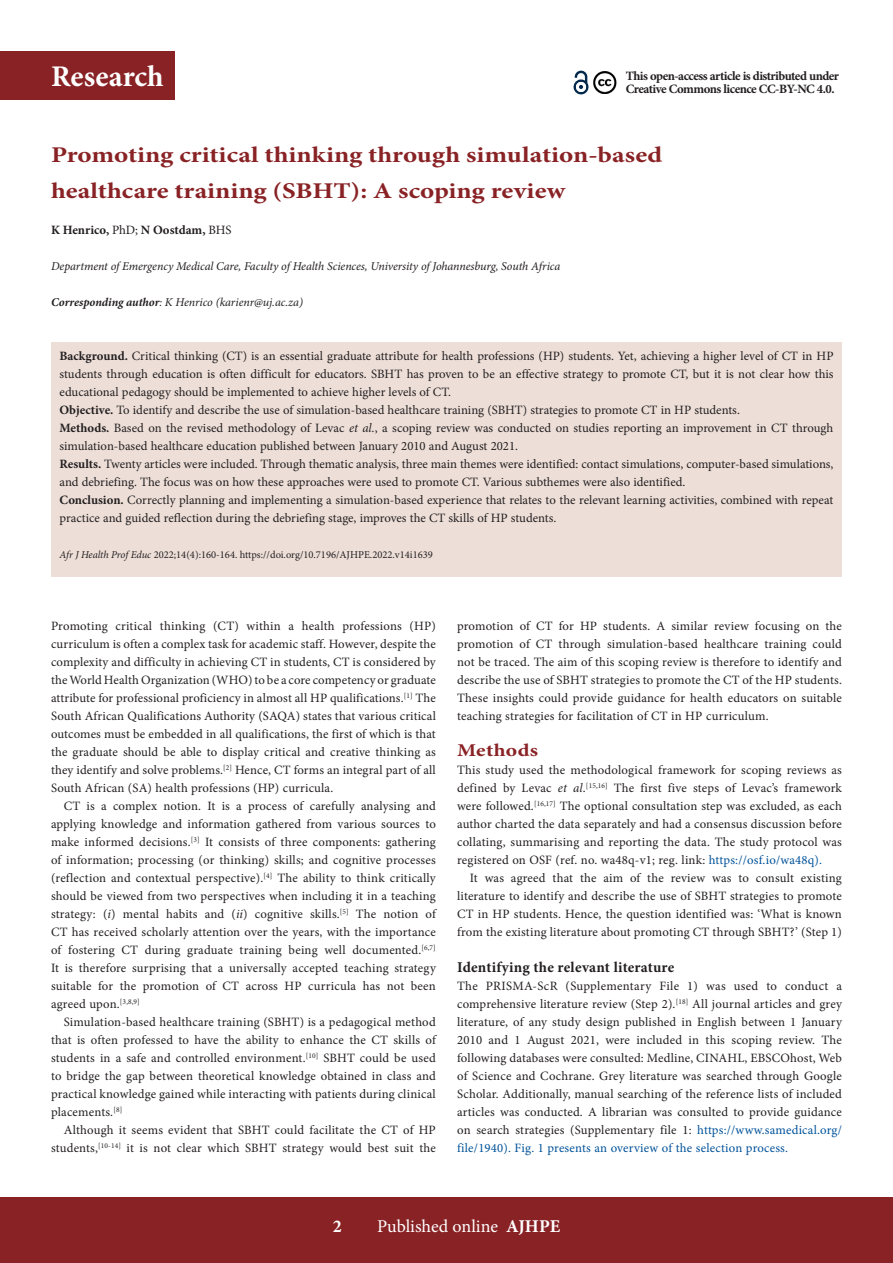
<style>
.page{position:relative;width:893px;height:1263px;background:#fff}
.page>*{position:absolute;margin:0;border:0;box-sizing:border-box;transform-origin:0 0}
.t1{font:700 30px "Minion Pro";color:#fff}
.A_HEAD{font:700 22.5px/36px "Minion Pro";color:#892225;scale:1.2 1}
.t2{font:18px "Minion Pro";letter-spacing:-.005em;color:#fff}
.B_HEAD{font:700 18px "Minion Pro";letter-spacing:.015em;color:#892225;scale:1.2 1}
.t3{font:700 18px "Minion Pro";color:#fff}
.C_HEAD{font:700 15px "Minion Pro";letter-spacing:.01em;color:#231f20}
.BODY_TEXT_1ST_PARAGR{font:12.75px/18px "Minion Pro";color:#231f20;text-align:justify}
.BODY_TEXT_INDENT{font:12.75px/18px "Minion Pro";letter-spacing:.015em;color:#231f20;text-align:justify}
.BODY_TEXT_1ST_PARAGR-2{font:700 12.75px/13.5px "Minion Pro";letter-spacing:-.04em;color:#231f20}
.AUTHORS_NAME{font:700 12.75px "Minion Pro";color:#231f20}
.AUTHOR_DETAILS{font:italic 12px "Minion Pro";letter-spacing:-.005em;color:#231f20}
.CORRESPONDING_AUTHOR{font:italic 12px "Minion Pro";letter-spacing:-.005em;color:#231f20}
.CITELINE{font:10.5px "Minion Pro";color:#231f20}
.s1{font-weight:400}
.s2{font-weight:700}
.s3{font-style:italic}
.s4{color:#01529a}
</style>
<div class="page">
<div style="left:0;top:1197px;width:893px;height:66px;background:#892225"></div>
<div style="left:0;top:51px;width:174px;height:49px;background:#892225"></div>
<div style="left:51px;top:342px;width:791px;height:234px;background:#eddfd8"></div>
<svg style="left:573px;top:70px;width:16px;height:25px"></svg>
<img style="left:593px;top:71px;width:24px;height:23px">
<h1 class="t1" style="left:51px;top:56px;width:114px">Research</h1>
<p class="BODY_TEXT_1ST_PARAGR-2" style="left:626px;top:69px;width:215px">This open-access article is distributed under<br>Creative Commons licence CC-BY-NC 4.0.</p>
<h1 class="A_HEAD" style="left:51px;top:137px;width:511px">Promoting critical thinking through simulation-based healthcare training (SBHT): A scoping review</h1>
<p class="AUTHORS_NAME" style="left:51px;top:221px;width:182px">K Henrico, <span class="s1">PhD;</span> N Oostdam, <span class="s1">BHS</span></p>
<p class="AUTHOR_DETAILS" style="left:51px;top:258px;width:511px">Department of Emergency Medical Care, Faculty of Health Sciences, University of Johannesburg, South Africa</p>
<p class="CORRESPONDING_AUTHOR" style="left:51px;top:294px;width:254px"><span class="s2">Corresponding author</span>: K Henrico (karienr@uj.ac.za)</p>
<p class="BODY_TEXT_1ST_PARAGR" style="left:60px;top:347px;width:775px"><span class="s2">Background.</span> Critical thinking (CT) is an essential graduate attribute for health professions (HP) students. Yet, achieving a higher level of CT in HP students through education is often difficult for educators. SBHT has proven to be an effective strategy to promote CT, but it is not clear how this educational pedagogy should be implemented to achieve higher levels of CT.</p>
<p class="BODY_TEXT_1ST_PARAGR" style="left:60px;top:401px;width:682px"><span class="s2">Objective.</span> To identify and describe the use of simulation-based healthcare training (SBHT) strategies to promote CT in HP students.</p>
<p class="BODY_TEXT_1ST_PARAGR" style="left:60px;top:419px;width:775px"><span class="s2">Methods.</span> Based on the revised methodology of Levac <span class="s3">et al.</span>, a scoping review was conducted on studies reporting an improvement in CT through simulation-based healthcare education published between January 2010 and August 2021.</p>
<p class="BODY_TEXT_1ST_PARAGR" style="left:60px;top:455px;width:775px"><span class="s2">Results.</span> Twenty articles were included. Through thematic analysis, three main themes were identified: contact simulations, computer-based simulations, and debriefing. The focus was on how these approaches were used to promote CT. Various subthemes were also identified.</p>
<p class="BODY_TEXT_1ST_PARAGR" style="left:60px;top:491px;width:775px"><span class="s2">Conclusion.</span> Correctly planning and implementing a simulation-based experience that relates to the relevant learning activities, combined with repeat practice and guided reflection during the debriefing stage, improves the CT skills of HP students.</p>
<p class="CITELINE" style="left:60px;top:548px;width:375px"><span class="s3">Afr J Health Prof Educ</span> 2022;14(4):160-164. https://doi.org/10.7196/AJHPE.2022.v14i1639</p>
<p class="BODY_TEXT_1ST_PARAGR" style="left:51px;top:617px;width:386px">Promoting critical thinking (CT) within a health professions (HP) curriculum is often a complex task for academic staff. However, despite the complexity and difficulty in achieving CT in students, CT is considered by the World Health Organization (WHO) to be a core competency or graduate attribute for professional proficiency in almost all HP qualifications.<sup>[1]</sup> The South African Qualifications Authority (SAQA) states that various critical outcomes must be embedded in all qualifications, the first of which is that the graduate should be able to display critical and creative thinking as they identify and solve problems.<sup>[2]</sup> Hence, CT forms an integral part of all South African (SA) health professions (HP) curricula.</p>
<p class="BODY_TEXT_INDENT" style="left:51px;top:797px;width:386px;text-indent:13px">CT is a complex notion. It is a process of carefully analysing and applying knowledge and information gathered from various sources to make informed decisions.<sup>[3]</sup> It consists of three components: gathering of information; processing (or thinking) skills; and cognitive processes (reflection and contextual perspective).<sup>[4]</sup> The ability to think critically should be viewed from two perspectives when including it in a teaching strategy: (<span class="s3">i</span>) mental habits and (<span class="s3">ii</span>) cognitive skills.<sup>[5]</sup> The notion of CT has received scholarly attention over the years, with the importance of fostering CT during graduate training being well documented.<sup>[6,7] </sup>It is therefore surprising that a universally accepted teaching strategy suitable for the promotion of CT across HP curricula has not been agreed upon.<sup>[3,8,9]</sup></p>
<p class="BODY_TEXT_INDENT" style="left:51px;top:1013px;width:386px;text-indent:13px">Simulation-based healthcare training (SBHT) is a pedagogical method that is often professed to have the ability to enhance the CT skills of students in a safe and controlled environment.<sup>[10]</sup> SBHT could be used to bridge the gap between theoretical knowledge obtained in class and practical knowledge gained while interacting with patients during clinical placements.<sup>[8]</sup></p>
<p class="BODY_TEXT_INDENT" style="left:51px;top:1121px;width:386px;text-align:right">Although it seems evident that SBHT could facilitate the CT of HP students,<sup>[10-14]</sup> it is not clear which SBHT strategy would best suit the</p>
<p class="BODY_TEXT_INDENT" style="left:457px;top:617px;width:386px">promotion of CT for HP students. A similar review focusing on the promotion of CT through simulation-based healthcare training could not be traced. The aim of this scoping review is therefore to identify and describe the use of SBHT strategies to promote the CT of the HP students.<br>These insights could provide guidance for health educators on suitable teaching strategies for facilitation of CT in HP curriculum.</p>
<h2 class="B_HEAD" style="left:457px;top:738px;width:69px">Methods</h2>
<p class="BODY_TEXT_1ST_PARAGR" style="left:457px;top:761px;width:386px">This study used the methodological framework for scoping reviews as defined by Levac <span class="s3">et al</span>.<sup>[15,16]</sup> The first five steps of Levac’s framework were followed.<sup>[16,17]</sup> The optional consultation step was excluded, as each author charted the data separately and had a consensus discussion before collating, summarising and reporting the data. The study protocol was registered on OSF (ref. no. wa48q-v1; reg. link: <span class="s4">https://osf.io/wa48q).</span></p>
<p class="BODY_TEXT_INDENT" style="left:457px;top:869px;width:386px;text-indent:13px">It was agreed that the aim of the review was to consult existing literature to identify and describe the use of SBHT strategies to promote CT in HP students. Hence, the question identified was: ‘What is known from the existing literature about promoting CT through SBHT?’ (Step 1)</p>
<h3 class="C_HEAD" style="left:457px;top:957px;width:219px">Identifying the relevant literature</h3>
<p class="BODY_TEXT_1ST_PARAGR" style="left:457px;top:977px;width:386px">The PRISMA-ScR (Supplementary File 1) was used to conduct a comprehensive literature review (Step 2).<sup>[18]</sup> All journal articles and grey literature, of any study design published in English between 1 January 2010 and 1 August 2021, were included in this scoping review. The following databases were consulted: Medline, CINAHL, EBSCOhost, Web of Science and Cochrane. Grey literature was searched through Google Scholar. Additionally, manual searching of the reference lists of included articles was conducted. A librarian was consulted to provide guidance on search strategies (Supplementary file 1: <span class="s4">https://www.samedical.org/ file/1940). Fig. 1 presents an overview of the selection process.</span></p>
<h3 class="t3" style="left:333px;top:1213px;width:10px">2</h3>
<h3 class="t2" style="left:377px;top:1214px;width:185px">Published online <span class="s2">AJHPE</span></h3>
</div>
